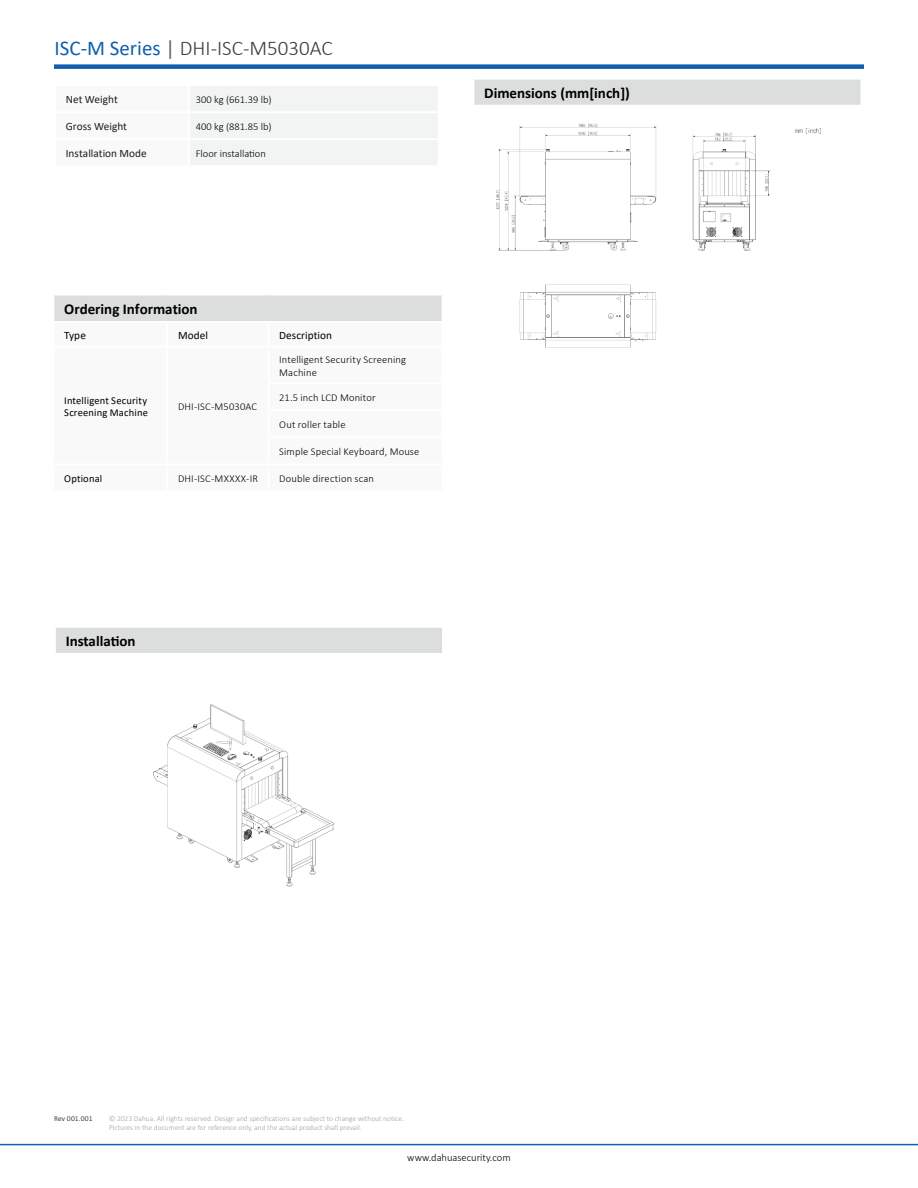
<style>
.page{position:relative;width:918px;height:1188px;background:#fff}
.page>*{position:absolute;margin:0;border:0;box-sizing:border-box;transform-origin:0 0}
.t1{font:300 21px "Calibri";color:#3e3a39}
.t2{font:700 15px "Calibri";color:#000}
.t3{font:11.25px "Calibri";color:#1f1e1d}
.t4{font:11.25px "Calibri";letter-spacing:.005em;color:#000}
.t5{font:300 10.5px/12.6px "Calibri";letter-spacing:.01em;color:#000}
.t6{font:10.5px/12.6px "Calibri";letter-spacing:.015em;color:#000}
.t7{font:300 7.5px/9px "Calibri";color:#9fa0a0}
.t8{font:300 7.5px "Calibri";letter-spacing:.015em;color:#000}
.s1{font-weight:400;color:#0f5fad}
.s2{font-weight:400;color:#666464}
</style>
<div class="page">
<div style="left:54px;top:64px;width:810px;height:5px;background:#0f5fad"></div>
<hr style="left:0;top:1144px;width:918px;height:1px;background:#0f5fad">
<div style="left:54px;top:295px;width:388px;height:26px;background:#dcdddd"></div>
<div style="left:473px;top:79px;width:388px;height:27px;background:#dcdddd"></div>
<hr style="left:472px;top:78px;width:390px;height:2px;background:#fff">
<hr style="left:472px;top:80px;width:2px;height:25px;background:#fff">
<hr style="left:472px;top:105px;width:390px;height:2px;background:#fff">
<div style="left:55px;top:627px;width:388px;height:27px;background:#dcdddd"></div>
<hr style="left:54px;top:626px;width:390px;height:2px;background:#fff">
<hr style="left:54px;top:628px;width:2px;height:25px;background:#fff">
<hr style="left:442px;top:628px;width:2px;height:25px;background:#fff">
<hr style="left:54px;top:653px;width:390px;height:2px;background:#fff">
<img style="left:496px;top:123px;width:325px;height:225px">
<img style="left:153px;top:704px;width:181px;height:183px">
<div style="left:190px;top:86px;width:247px;height:79px;background:#f2f3f3"></div>
<hr style="left:189px;top:111px;width:251px;height:2px;background:#fff">
<hr style="left:189px;top:138px;width:251px;height:2px;background:#fff">
<h1 class="t1" style="left:55px;top:35px;width:280px"><span class="s1">ISC-M Series</span> <span class="s2">|</span> DHI-ISC-M5030AC</h1>
<p class="t3" style="left:66px;top:91px;width:54px">Net Weight</p>
<p class="t5" style="left:196px;top:93px;width:77px">300 kg (661.39 lb)</p>
<p class="t3" style="left:66px;top:118px;width:63px">Gross Weight</p>
<p class="t5" style="left:196px;top:120px;width:77px">400 kg (881.85 lb)</p>
<p class="t3" style="left:66px;top:145px;width:83px">Installation Mode</p>
<p class="t5" style="left:196px;top:147px;width:72px">Floor installation</p>
<h2 class="t2" style="left:64px;top:299px;width:135px">Ordering Information</h2>
<p class="t4" style="left:64px;top:328px;width:23px">Type</p>
<p class="t4" style="left:178px;top:328px;width:31px">Model</p>
<p class="t4" style="left:279px;top:328px;width:54px">Description</p>
<p class="t6" style="left:64px;top:394px;width:85px">Intelligent Security<br>Screening Machine</p>
<p class="t5" style="left:178px;top:400px;width:81px">DHI-ISC-M5030AC</p>
<p class="t5" style="left:279px;top:353px;width:128px">Intelligent Security Screening<br>Machine</p>
<p class="t5" style="left:279px;top:391px;width:98px">21.5 inch LCD Monitor</p>
<p class="t5" style="left:279px;top:418px;width:68px">Out roller table</p>
<p class="t5" style="left:279px;top:445px;width:142px">Simple Special Keyboard, Mouse</p>
<p class="t6" style="left:64px;top:472px;width:40px">Optional</p>
<p class="t5" style="left:178px;top:472px;width:81px">DHI-ISC-MXXXX-IR</p>
<p class="t5" style="left:279px;top:472px;width:96px">Double direction scan</p>
<h2 class="t2" style="left:66px;top:630px;width:71px">Installation</h2>
<h2 class="t2" style="left:484px;top:82px;width:147px">Dimensions (mm[inch])</h2>
<p class="t8" style="left:54px;top:1113px;width:40px">Rev 001.001</p>
<p class="t7" style="left:109px;top:1114px;width:296px">© 2023 Dahua. All rights reserved. Design and specifications are subject to change without notice.<br>Pictures in the document are for reference only, and the actual product shall prevail.</p>
<p class="t5" style="left:407px;top:1151px;width:105px">www.dahuasecurity.com</p>
</div>
